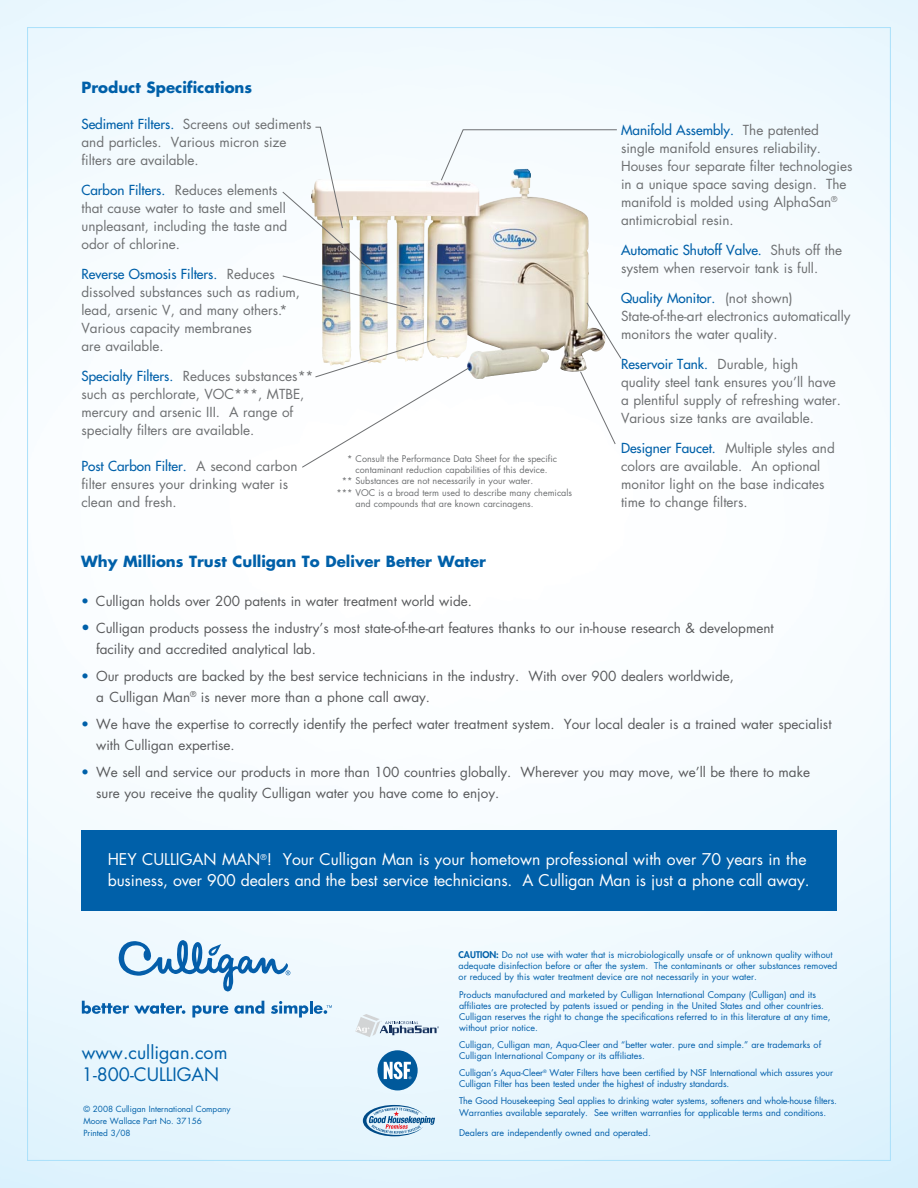
<style>
.page{position:relative;width:918px;height:1188px;background:#fff}
.page>*{position:absolute;margin:0;border:0;box-sizing:border-box;transform-origin:0 0}
.t1{font:18px/21.6px "Futura";color:#0060a9}
.t2{font:15.75px/21px "Futura";letter-spacing:-.01em;color:#fff}
.t3{font:700 15px "Futura";color:#0060a9}
.t4{font:13.5px/18px "Futura";color:#6d6f71}
.t5{font:13.5px/21px "Futura";color:#58595b}
.t6{font:9px/10.8px "Futura";color:#005daa}
.t7{font:9px/10.8px "Futura";color:#0060a9}
.t8{font:9px "Futura";color:#6d6f71}
.t9{font:8.25px/12px "Futura";color:#0060a9}
.s1{color:#0060a9}
.s2{font-size:15px;color:#0060a9}
.s3{font-weight:800}
</style>
<div class="page">
<img style="left:0;top:0;width:918px;height:1188px">
<img style="left:527px;top:188px;width:64px;height:141px">
<svg style="left:118px;top:940px;width:172px;height:52px"></svg>
<svg style="left:82px;top:1001px;width:103px;height:13px"></svg>
<svg style="left:192px;top:1005px;width:36px;height:13px"></svg>
<svg style="left:234px;top:1001px;width:30px;height:13px"></svg>
<svg style="left:271px;top:1001px;width:61px;height:17px"></svg>
<div style="left:81px;top:830px;width:756px;height:81px;background:#0060a9"></div>
<div style="left:441px;top:129px;width:176px;height:52px;background:#f6fbfe"></div>
<svg style="left:580px;top:371px;width:36px;height:74px"></svg>
<svg style="left:363px;top:1105px;width:72px;height:31px;background:#aac3d8"></svg>
<svg style="left:355px;top:1014px;width:84px;height:23px;background:#ccd8e2"></svg>
<img style="left:282px;top:127px;width:126px;height:181px">
<svg style="left:302px;top:339px;width:167px;height:129px"></svg>
<div style="left:377px;top:1050px;width:41px;height:40px;background:#00599b;border-radius:50%"></div>
<svg style="left:384px;top:1062px;width:27px;height:17px"></svg>
<svg style="left:586px;top:302px;width:36px;height:57px"></svg>
<p class="t3" style="left:81px;top:77px;width:172px">Product Specifications</p>
<p class="t4" style="left:81px;top:115px;width:232px"><span class="s1">Sediment Filters.</span> Screens out sediments and particles. Various micron size filters are available.</p>
<p class="t4" style="left:81px;top:181px;width:207px"><span class="s1">Carbon Filters.</span> Reduces elements that cause water to taste and smell unpleasant, including the taste and odor of chlorine.</p>
<p class="t4" style="left:81px;top:265px;width:220px"><span class="s1">Reverse Osmosis Filters.</span> Reduces dissolved substances such as radium, lead, arsenic V, and many others.*<br>Various capacity membranes<br>are available.</p>
<p class="t4" style="left:81px;top:367px;width:234px"><span class="s1">Specialty Filters.</span> Reduces substances** such as perchlorate, VOC***, MTBE, mercury and arsenic III. A range of specialty filters are available.</p>
<p class="t4" style="left:81px;top:457px;width:217px"><span class="s1">Post Carbon Filter.</span> A second carbon filter ensures your drinking water is clean and fresh.</p>
<p class="t8" style="left:347px;top:452px;width:211px">* Consult the Performance Data Sheet for the specific</p>
<p class="t8" style="left:356px;top:464px;width:194px">contaminant reduction capabilities of this device.</p>
<p class="t8" style="left:342px;top:475px;width:193px">** Substances are not necessarily in your water.</p>
<p class="t8" style="left:337px;top:486px;width:237px">*** VOC is a broad term used to describe many chemicals</p>
<p class="t8" style="left:356px;top:497px;width:179px">and compounds that are known carcinagens.</p>
<p class="t4" style="left:621px;top:121px;width:233px"><span class="s1">Manifold Assembly.</span> The patented single manifold ensures reliability.<br>Houses four separate filter technologies in a unique space saving design. The manifold is molded using AlphaSan<sup>® </sup>antimicrobial resin.</p>
<p class="t4" style="left:621px;top:241px;width:223px"><span class="s1">Automatic Shutoff Valve.</span> Shuts off the system when reservoir tank is full.</p>
<p class="t4" style="left:621px;top:289px;width:231px"><span class="s1">Quality Monitor.</span> (not shown)<br>State-of-the-art electronics automatically monitors the water quality.</p>
<p class="t4" style="left:621px;top:355px;width:221px"><span class="s1">Reservoir Tank.</span> Durable, high<br>quality steel tank ensures you’ll have a plentiful supply of refreshing water.<br>Various size tanks are available.</p>
<p class="t4" style="left:621px;top:439px;width:215px"><span class="s1">Designer Faucet.</span> Multiple styles and colors are available. An optional monitor light on the base indicates time to change filters.</p>
<p class="t3" style="left:81px;top:551px;width:407px">Why Millions Trust Culligan To Deliver Better Water</p>
<p class="t5" style="left:81px;top:590px;width:393px"><span class="s1">•</span> Culligan holds over 200 patents in water treatment world wide.</p>
<p class="t5" style="left:96px;top:617px;width:679px;text-indent:-15px"><span class="s2">•</span> Culligan products possess the industry’s most state-of-the-art features thanks to our in-house research &amp; development facility and accredited analytical lab.</p>
<p class="t5" style="left:96px;top:665px;width:640px;text-indent:-15px"><span class="s1">•</span> Our products are backed by the best service technicians in the industry. With over 900 dealers worldwide, a Culligan Man<sup>®</sup> is never more than a phone call away.</p>
<p class="t5" style="left:96px;top:713px;width:737px;text-indent:-15px"><span class="s1">•</span> We have the expertise to correctly identify the perfect water treatment system. Your local dealer is a trained water specialist with Culligan expertise.</p>
<p class="t5" style="left:96px;top:761px;width:715px;text-indent:-15px"><span class="s1">•</span> We sell and service our products in more than 100 countries globally. Wherever you may move, we’ll be there to make sure you receive the quality Culligan water you have come to enjoy.</p>
<p class="t2" style="left:108px;top:848px;width:703px">HEY CULLIGAN MAN<sup>®</sup>! Your Culligan Man is your hometown professional with over 70 years in the business, over 900 dealers and the best service technicians. A Culligan Man is just a phone call away.</p>
<h1 class="t1" style="left:82px;top:1042px;width:147px">www.culligan.com<br>1-800-CULLIGAN</h1>
<p class="t9" style="left:83px;top:1103px;width:149px">© 2008 Culligan International Company<br>Moore Wallace Part No. 37156<br>Printed 3/08</p>
<p class="t7" style="left:459px;top:949px;width:380px"><span class="s3">CAUTION:</span> Do not use with water that is microbiologically unsafe or of unknown quality without adequate disinfection before or after the system. The contaminants or other substances removed or reduced by this water treatment device are not necessarily in your water.</p>
<p class="t6" style="left:459px;top:989px;width:373px">Products manufactured and marketed by Culligan International Company (Culligan) and its affiliates are protected by patents issued or pending in the United States and other countries.<br>Culligan reserves the right to change the specifications referred to in this literature at any time, without prior notice.</p>
<p class="t6" style="left:459px;top:1039px;width:363px">Culligan, Culligan man, Aqua-Cleer and “better water. pure and simple.” are trademarks of<br>Culligan International Company or its affiliates.</p>
<p class="t6" style="left:459px;top:1067px;width:375px">Culligan’s Aqua-Cleer<sup>®</sup> Water Filters have been certified by NSF International which assures your<br>Culligan Filter has been tested under the highest of industry standards.</p>
<p class="t6" style="left:459px;top:1094px;width:379px;line-height:12.5px">The Good Housekeeping Seal applies to drinking water systems, softeners and whole-house filters.<br>Warranties available separately. See written warranties for applicable terms and conditions.</p>
<p class="t6" style="left:459px;top:1127px;width:193px">Dealers are independently owned and operated.</p>
</div>
